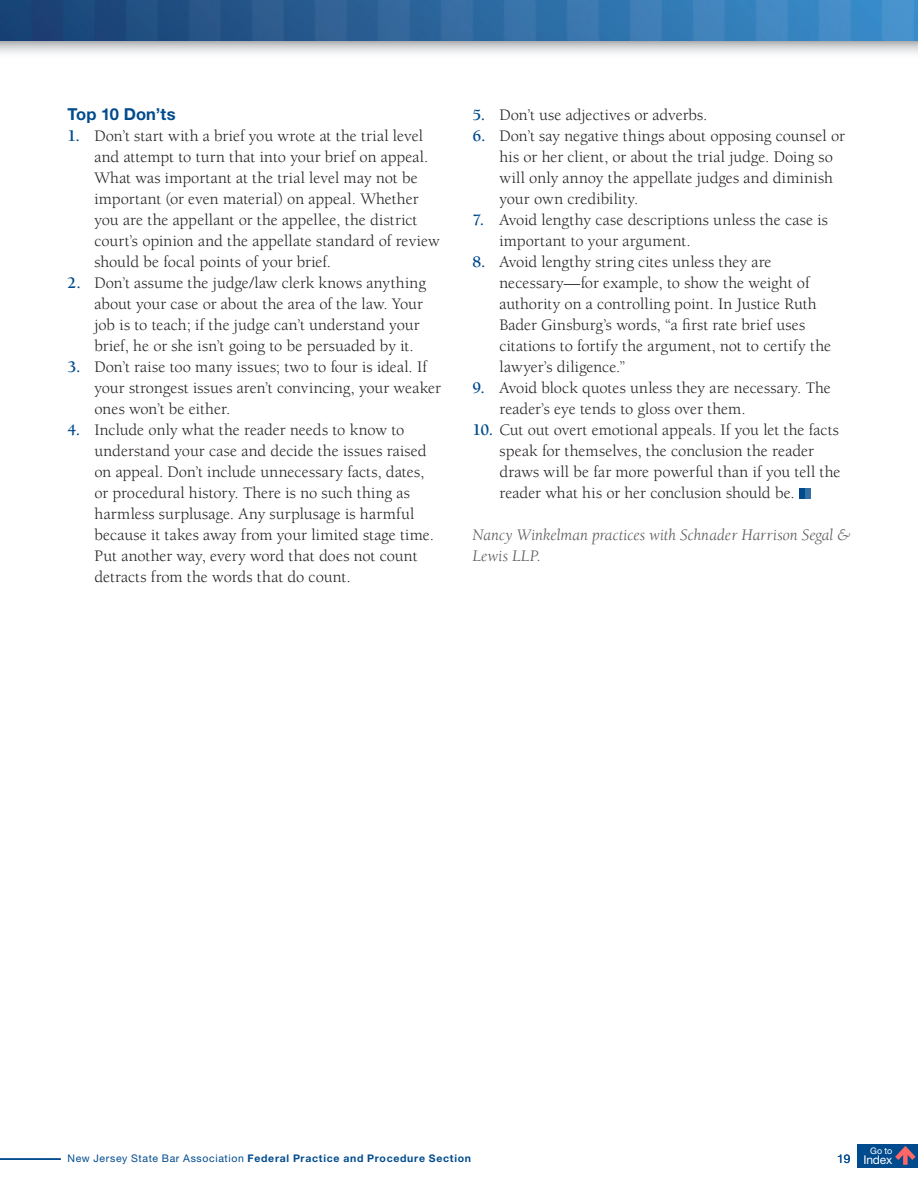
<style>
.page{position:relative;width:918px;height:1188px;background:#fff}
.page>*{position:absolute;margin:0;border:0;box-sizing:border-box;transform-origin:0 0}
.t1{font:16.5px/21px "Berkeley";color:#231f20}
.byline_end_of_articl{font:italic 16.5px/21px "Berkeley";color:#57585a}
.subtitle{font:700 16.5px "Helvetica Neue LT Std";letter-spacing:.005em;color:#004b8d}
.t2{font:12px "Helvetica Neue LT Std";letter-spacing:-.01em;color:#fff}
.t3{font:12px "Helvetica Neue LT Std";color:#004b8d}
.t4{font:700 10.5px "Helvetica Neue LT Std";letter-spacing:.07em;color:#004b8d}
.t5{font:9px "Helvetica Neue LT Std";color:#fff}
.s1{font-weight:700;color:#004b8d}
.s2{font-weight:400}
</style>
<div class="page">
<div style="left:799px;top:488px;width:6px;height:10px;background:#004b8d"></div>
<div style="left:805px;top:488px;width:6px;height:10px;background:#336fa4"></div>
<svg style="left:0;top:40px;width:918px;height:13px;background:#c6ccd2"></svg>
<img style="left:0;top:0;width:918px;height:40px">
<hr style="left:0;top:1158px;width:61px;height:2px;background:#004b8d">
<div style="left:857px;top:1144px;width:61px;height:24px;background:#004b8d"></div>
<svg style="left:895px;top:1146px;width:21px;height:19px"></svg>
<p class="subtitle" style="left:68px;top:104px;width:110px">Top 10 Don’ts</p>
<p class="t1" style="left:94px;top:125px;width:347px;text-indent:-27px"><span class="s1">1.</span> Don’t start with a brief you wrote at the trial level and attempt to turn that into your brief on appeal.<br>What was important at the trial level may not be important (or even material) on appeal. Whether you are the appellant or the appellee, the district court’s opinion and the appellate standard of review should be focal points of your brief.</p>
<p class="t1" style="left:94px;top:272px;width:333px;text-indent:-27px"><span class="s1">2.</span> Don’t assume the judge/law clerk knows anything about your case or about the area of the law. Your job is to teach; if the judge can’t understand your brief, he or she isn’t going to be persuaded by it.</p>
<p class="t1" style="left:94px;top:356px;width:348px;text-indent:-27px"><span class="s1">3.</span> Don’t raise too many issues; two to four is ideal. If your strongest issues aren’t convincing, your weaker ones won’t be either.</p>
<p class="t1" style="left:94px;top:419px;width:341px;text-indent:-27px"><span class="s1">4.</span> Include only what the reader needs to know to understand your case and decide the issues raised on appeal. Don’t include unnecessary facts, dates, or procedural history. There is no such thing as harmless surplusage. Any surplusage is harmful because it takes away from your limited stage time.<br>Put another way, every word that does not count detracts from the words that do count.</p>
<p class="t1" style="left:472px;top:105px;width:236px"><span class="s1">5.</span> Don’t use adjectives or adverbs.</p>
<p class="t1" style="left:500px;top:126px;width:347px;text-indent:-27px"><span class="s1">6.</span> Don’t say negative things about opposing counsel or his or her client, or about the trial judge. Doing so will only annoy the appellate judges and diminish your own credibility.</p>
<p class="t1" style="left:500px;top:210px;width:330px;text-indent:-27px"><span class="s1">7.</span> Avoid lengthy case descriptions unless the case is important to your argument.</p>
<p class="t1" style="left:500px;top:252px;width:333px;text-indent:-27px"><span class="s1">8.</span> Avoid lengthy string cites unless they are necessary—for example, to show the weight of authority on a controlling point. In Justice Ruth Bader Ginsburg’s words, “a first rate brief uses citations to fortify the argument, not to certify the lawyer’s diligence.”</p>
<p class="t1" style="left:500px;top:378px;width:333px;text-indent:-27px"><span class="s1">9.</span> Avoid block quotes unless they are necessary. The reader’s eye tends to gloss over them.</p>
<p class="t1" style="left:500px;top:420px;width:343px;text-indent:-27px"><span class="s1">10.</span> Cut out overt emotional appeals. If you let the facts speak for themselves, the conclusion the reader draws will be far more powerful than if you tell the reader what his or her conclusion should be.</p>
<p class="byline_end_of_articl" style="left:472px;top:525px;width:379px">Nancy Winkelman practices with Schnader Harrison Segal &amp;<br>Lewis LLP.</p>
<p class="t4" style="left:68px;top:1152px;width:405px"><span class="s2">New Jersey State Bar Association</span> Federal Practice and Procedure Section</p>
<p class="t3" style="left:837px;top:1151px;width:15px">19</p>
<p class="t5" style="left:870px;top:1145px;width:24px">Go to</p>
<p class="t2" style="left:863px;top:1153px;width:31px">Index</p>
</div>
